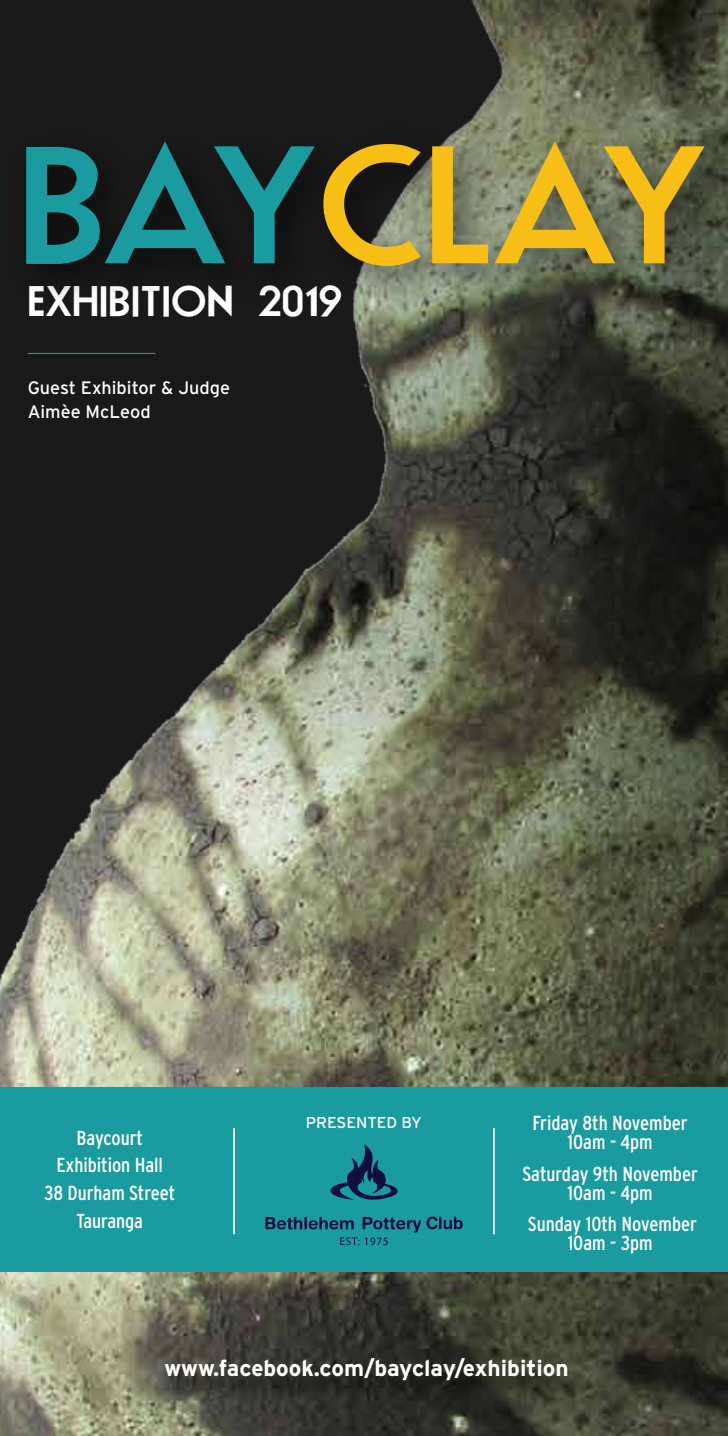
<style>
.page{position:relative;width:728px;height:1436px;background:#fff}
.page>*{position:absolute;margin:0;border:0;box-sizing:border-box;transform-origin:0 0}
.t1{font:700 158.17px "Movement";color:#f7be16}
.t2{font:700 40.5px "Movement";letter-spacing:.015em;color:#fff}
.t3{font:700 22.72px "Interstate";color:#fff}
.t4{font:condensed 20.25px/27.7px "Interstate";color:#fff;text-align:center}
.t5{font:18px/24.8px "Interstate";color:#fff}
.t6{font:15.75px "Interstate";color:#fff}
.s1{color:#1a9ba0}
</style>
<div class="page">
<img style="left:0;top:0;width:727px;height:1435px">
<img style="left:158px;top:1350px;width:442px;height:62px">
<div style="left:0;top:1087px;width:727px;height:184px;background:#1a9ba0"></div>
<svg style="left:330px;top:1144px;width:68px;height:55px"></svg>
<svg style="left:265px;top:1216px;width:197px;height:28px"></svg>
<hr style="left:233px;top:1127px;width:2px;height:106px;background:#fff">
<hr style="left:492px;top:1127px;width:2px;height:106px;background:#fff">
<img style="left:0;top:100px;width:727px;height:256px">
<hr style="left:28px;top:353px;width:127px;height:1px;background:#1a9ba0">
<h1 class="t1" style="left:21px;top:105px;width:689px"><span class="s1">BAY</span>CLAY</h1>
<h2 class="t2" style="left:28px;top:275px;width:316px">EXHIBITION 2019</h2>
<p class="t5" style="left:28px;top:375px;width:204px">Guest Exhibitor &amp; Judge<br>Aimèe McLeod</p>
<p class="t4" style="left:44px;top:1123px;width:132px">Baycourt<br>Exhibition Hall<br>38 Durham Street<br>Tauranga</p>
<p class="t6" style="left:305px;top:1113px;width:118px">PRESENTED BY</p>
<p class="t4" style="left:532px;top:1113px;width:156px;line-height:18.7px">Friday 8th November<br>10am - 4pm</p>
<p class="t4" style="left:522px;top:1164px;width:177px;line-height:18.7px">Saturday 9th November<br>10am - 4pm</p>
<p class="t4" style="left:527px;top:1214px;width:171px;line-height:18.7px">Sunday 10th November<br>10am - 3pm</p>
<p class="t3" style="left:164px;top:1355px;width:405px">www.facebook.com/bayclay/exhibition</p>
</div>
